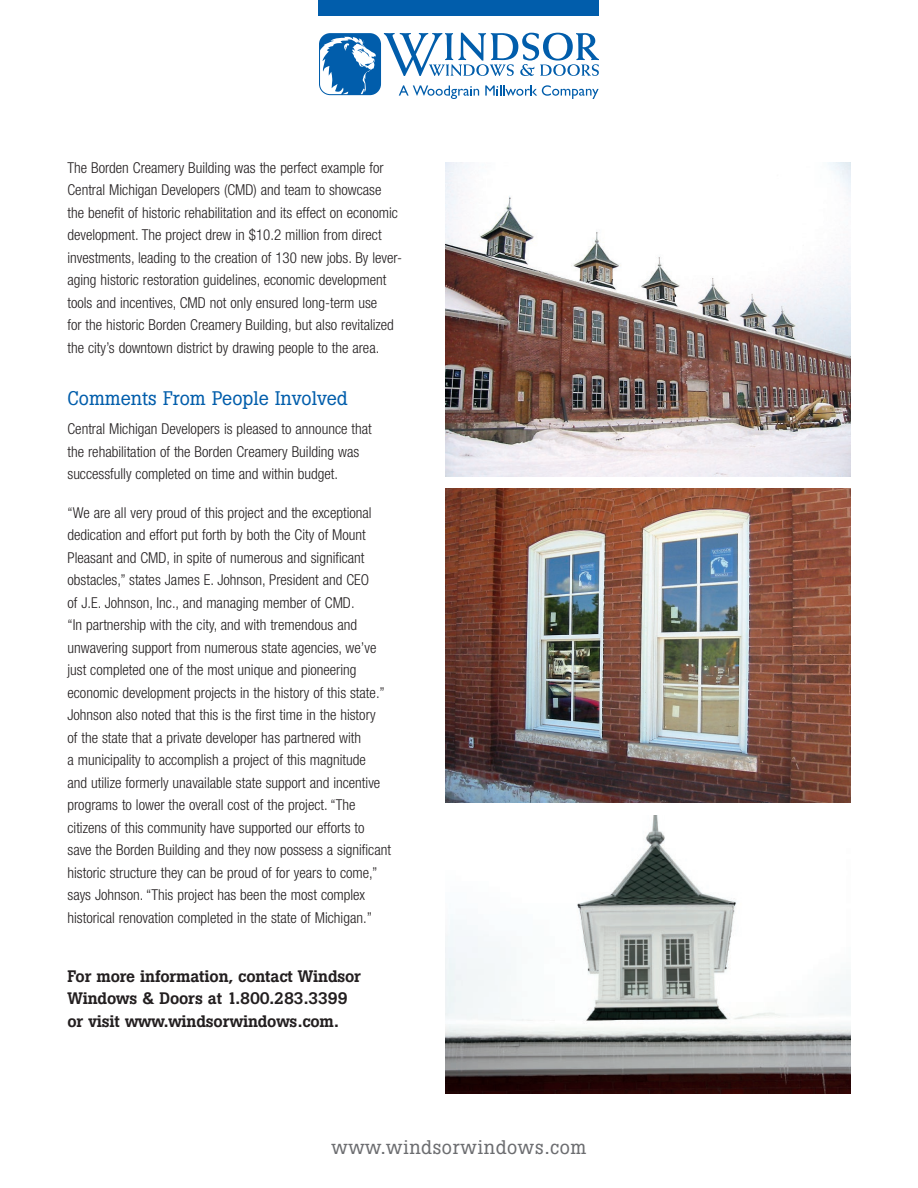
<style>
.page{position:relative;width:918px;height:1188px;background:#fff}
.page>*{position:absolute;margin:0;border:0;box-sizing:border-box;transform-origin:0 0}
.t1{font:19.5px "Boton";color:#015dab}
.t2{font:19.5px "Boton";letter-spacing:.03em;color:#6c6d70}
.t3{font:500 16.5px/22.5px "Boton";letter-spacing:-.01em;color:#231f20}
.t4{font:300 condensed 15px/22.5px "Helvetica Neue LT Std";color:#231f20}
</style>
<div class="page">
<svg style="left:319px;top:33px;width:280px;height:66px"></svg>
<div style="left:319px;top:0;width:280px;height:15px;background:#015dab"></div>
<img style="left:445px;top:162px;width:405px;height:314px">
<img style="left:445px;top:488px;width:405px;height:314px">
<img style="left:445px;top:815px;width:405px;height:279px">
<p class="t4" style="left:68px;top:156px;width:336px">The Borden Creamery Building was the perfect example for Central Michigan Developers (CMD) and team to showcase<br>the benefit of historic rehabilitation and its effect on economic development. The project drew in $10.2 million from direct investments, leading to the creation of 130 new jobs. By lever&shy;aging historic restoration guidelines, economic development tools and incentives, CMD not only ensured long-term use<br>for the historic Borden Creamery Building, but also revitalized the city’s downtown district by drawing people to the area.</p>
<h1 class="t1" style="left:68px;top:386px;width:282px">Comments From People Involved</h1>
<p class="t4" style="left:68px;top:417px;width:306px">Central Michigan Developers is pleased to announce that the rehabilitation of the Borden Creamery Building was successfully completed on time and within budget.</p>
<p class="t4" style="left:68px;top:501px;width:325px">“We are all very proud of this project and the exceptional dedication and effort put forth by both the City of Mount Pleasant and CMD, in spite of numerous and significant obstacles,” states James E. Johnson, President and CEO<br>of J.E. Johnson, Inc., and managing member of CMD.<br>“In partnership with the city, and with tremendous and unwavering support from numerous state agencies, we’ve just completed one of the most unique and pioneering economic development projects in the history of this state.” Johnson also noted that this is the first time in the history<br>of the state that a private developer has partnered with<br>a municipality to accomplish a project of this magnitude<br>and utilize formerly unavailable state support and incentive programs to lower the overall cost of the project. “The citizens of this community have supported our efforts to save the Borden Building and they now possess a significant historic structure they can be proud of for years to come,” says Johnson. “This project has been the most complex historical renovation completed in the state of Michigan.”</p>
<p class="t3" style="left:68px;top:965px;width:295px">For more information, contact Windsor<br>Windows &amp; Doors at 1.800.283.3399 or visit www.windsorwindows.com.</p>
<h1 class="t2" style="left:332px;top:1136px;width:256px">www.windsorwindows.com</h1>
</div>
